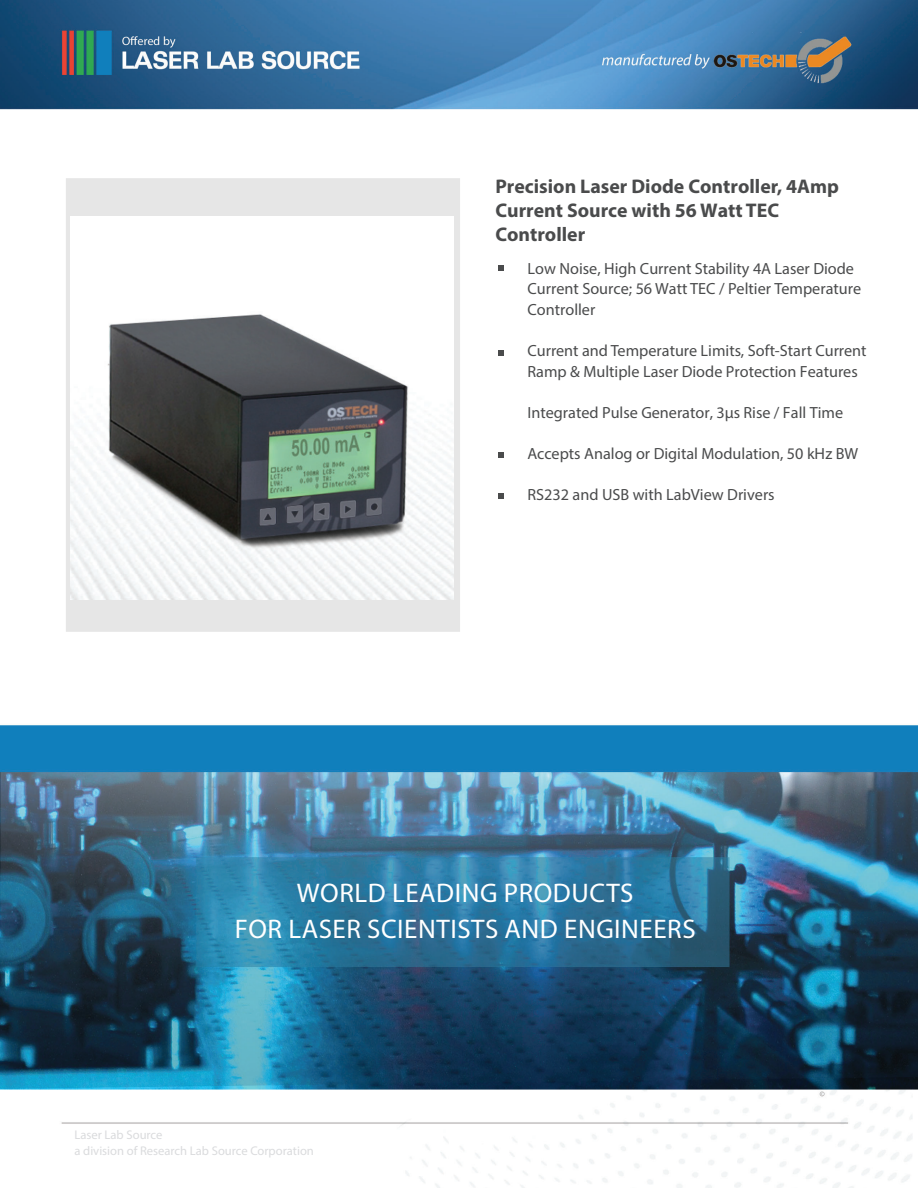
<style>
.page{position:relative;width:918px;height:1188px;background:#fff}
.page>*{position:absolute;margin:0;border:0;box-sizing:border-box;transform-origin:0 0}
.t1{font:27px/36.2px "Myriad Pro";letter-spacing:.02em;color:#fff;text-align:center}
.t2{font:700 19.8px/23.7px "Myriad Pro";color:#4a4b4c}
.t3{font:16.2px/20.9px "Myriad Pro";color:#4a4b4c}
.t4{font:12.6px/15.9px "Myriad Pro";color:#dadbdd}
</style>
<div class="page">
<img style="left:0;top:1px;width:917px;height:1187px">
<svg style="left:498px;top:266px;width:6px;height:5px"></svg>
<svg style="left:498px;top:350px;width:6px;height:5px"></svg>
<svg style="left:498px;top:453px;width:6px;height:5px"></svg>
<svg style="left:498px;top:494px;width:6px;height:5px"></svg>
<div style="left:67px;top:179px;width:392px;height:452px;background:#e6e6e6"></div>
<div style="left:66px;top:178px;width:394px;height:454px;border:2px solid #e6e6e6"></div>
<img style="left:71px;top:216px;width:383px;height:383px">
<p class="t2" style="left:495px;top:174px;width:345px">Precision Laser Diode Controller, 4Amp<br>Current Source with 56 Watt TEC<br>Controller</p>
<p class="t3" style="left:528px;top:259px;width:335px">Low Noise, High Current Stability 4A Laser Diode<br>Current Source; 56 Watt TEC / Peltier Temperature<br>Controller</p>
<p class="t3" style="left:528px;top:342px;width:340px">Current and Temperature Limits, Soft-Start Current<br>Ramp &amp; Multiple Laser Diode Protection Features</p>
<p class="t3" style="left:528px;top:403px;width:317px">Integrated Pulse Generator, 3μs Rise / Fall Time</p>
<p class="t3" style="left:528px;top:444px;width:332px">Accepts Analog or Digital Modulation, 50 kHz BW</p>
<p class="t3" style="left:528px;top:485px;width:249px">RS232 and USB with LabView Drivers</p>
<h1 class="t1" style="left:235px;top:877px;width:462px">WORLD LEADING PRODUCTS<br>FOR LASER SCIENTISTS AND ENGINEERS</h1>
<p class="t4" style="left:75px;top:1128px;width:241px">Laser Lab Source<br>a division of Research Lab Source Corporation</p>
</div>
